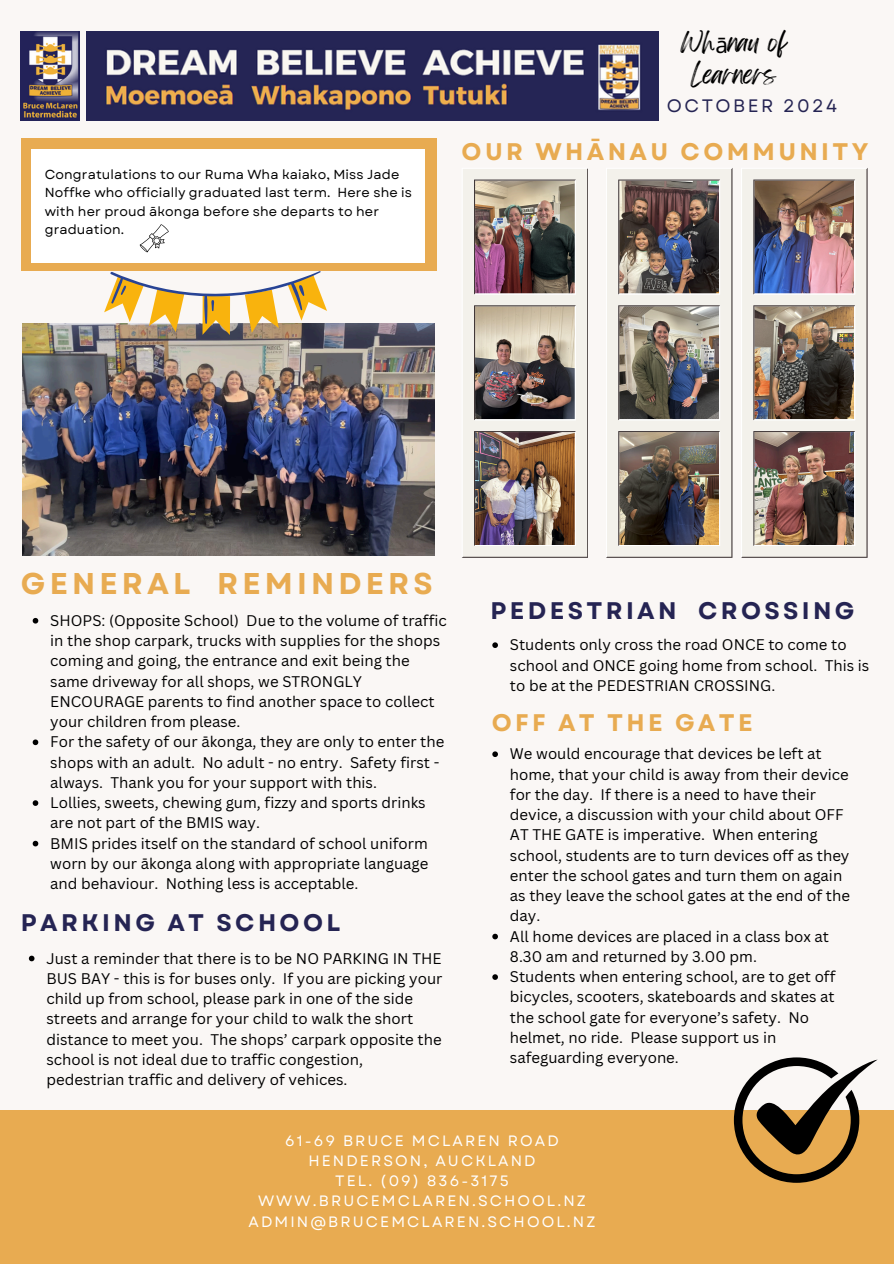
<style>
.page{position:relative;width:894px;height:1264px;background:#fff}
.page>*{position:absolute;margin:0;border:0;box-sizing:border-box;transform-origin:0 0}
.t1{font:700 30px "Garet";letter-spacing:.14em;color:#e8ab51}
.t2{font:700 24px "Garet";letter-spacing:.14em;color:#252453}
.t3{font:700 24px "Garet";letter-spacing:.14em;color:#e8ab51}
.t4{font:22.5px/31.5px "Feeling Passionate";color:#000;text-align:center}
.t5{font:18px "Garet";letter-spacing:.14em;color:#252453}
.t6{font:15px/20.2px "Canva Sans";color:#000}
.t7{font:15px/20.2px "Garet";letter-spacing:.14em;color:#fff;text-align:center}
.t8{font:13.05px/18.5px "Garet";letter-spacing:.01em;color:#000}
.s1{font-family:"Noto Sans"}
</style>
<div class="page">
<div style="left:0;top:0;width:893px;height:1263px;background:#faf7f5"></div>
<div style="left:0;top:1109px;width:893px;height:154px;background:#e8ab51"></div>
<img style="left:86px;top:31px;width:572px;height:89px">
<img style="left:21px;top:31px;width:58px;height:89px">
<svg style="left:733px;top:1057px;width:144px;height:125px"></svg>
<div style="left:21px;top:139px;width:415px;height:132px;background:#e8ab51"></div>
<div style="left:32px;top:149px;width:393px;height:114px;background:#fff"></div>
<img style="left:23px;top:324px;width:411px;height:231px">
<img style="left:462px;top:168px;width:126px;height:390px">
<img style="left:606px;top:168px;width:126px;height:390px">
<img style="left:741px;top:169px;width:126px;height:389px">
<svg style="left:139px;top:224px;width:30px;height:28px"></svg>
<svg style="left:104px;top:271px;width:223px;height:64px"></svg>
<svg style="left:33px;top:618px;width:5px;height:5px"></svg>
<svg style="left:33px;top:739px;width:5px;height:6px"></svg>
<svg style="left:33px;top:800px;width:5px;height:6px"></svg>
<svg style="left:33px;top:840px;width:5px;height:6px"></svg>
<svg style="left:492px;top:642px;width:6px;height:6px"></svg>
<svg style="left:29px;top:955px;width:5px;height:6px"></svg>
<svg style="left:492px;top:751px;width:6px;height:6px"></svg>
<svg style="left:492px;top:933px;width:6px;height:6px"></svg>
<svg style="left:492px;top:974px;width:6px;height:5px"></svg>
<p class="t4" style="left:680px;top:28px;width:107px">Wh<span class="s1">ā</span>nau of<br>Learners</p>
<p class="t5" style="left:666px;top:93px;width:172px">OCTOBER 2024</p>
<p class="t8" style="left:45px;top:165px;width:369px">Congratulations to our Ruma Wha kaiako, Miss Jade Noffke who officially graduated last term. Here she is with her proud ākonga before she departs to her graduation.</p>
<h2 class="t3" style="left:461px;top:134px;width:408px">OUR WHĀNAU COMMUNITY</h2>
<h2 class="t1" style="left:21px;top:562px;width:413px">GENERAL REMINDERS</h2>
<p class="t6" style="left:50px;top:610px;width:398px">SHOPS: (Opposite School) Due to the volume of traffic in the shop carpark, trucks with supplies for the shops coming and going, the entrance and exit being the same driveway for all shops, we STRONGLY ENCOURAGE parents to find another space to collect your children from please.</p>
<p class="t6" style="left:50px;top:731px;width:395px">For the safety of our ākonga, they are only to enter the shops with an adult. No adult - no entry. Safety first - always. Thank you for your support with this.</p>
<h1 class="t6" style="left:50px;top:792px;width:377px">Lollies, sweets, chewing gum, fizzy and sports drinks are not part of the BMIS way.</h1>
<h2 class="t6" style="left:50px;top:832px;width:379px;text-align:justify">BMIS prides itself on the standard of school uniform worn by our ākonga along with appropriate language and behaviour. Nothing less is acceptable.</h2>
<p class="t2" style="left:21px;top:905px;width:320px">PARKING AT SCHOOL</p>
<p class="t6" style="left:46px;top:947px;width:397px">Just a reminder that there is to be NO PARKING IN THE BUS BAY - this is for buses only. If you are picking your child up from school, please park in one of the side streets and arrange for your child to walk the short distance to meet you. The shops’ carpark opposite the school is not ideal due to traffic congestion, pedestrian traffic and delivery of vehices.</p>
<p class="t2" style="left:490px;top:593px;width:365px">PEDESTRIAN CROSSING</p>
<p class="t6" style="left:510px;top:634px;width:361px">Students only cross the road ONCE to come to school and ONCE going home from school. This is to be at the PEDESTRIAN CROSSING.</p>
<p class="t3" style="left:491px;top:705px;width:262px">OFF AT THE GATE</p>
<p class="t6" style="left:510px;top:743px;width:341px">We would encourage that devices be left at home, that your child is away from their device for the day. If there is a need to have their device, a discussion with your child about OFF AT THE GATE is imperative. When entering school, students are to turn devices off as they enter the school gates and turn them on again as they leave the school gates at the end of the day.</p>
<p class="t6" style="left:510px;top:925px;width:320px">All home devices are placed in a class box at<br>8.30 am and returned by 3.00 pm.</p>
<p class="t6" style="left:510px;top:966px;width:327px">Students when entering school, are to get off bicycles, scooters, skateboards and skates at the school gate for everyone’s safety. No helmet, no ride. Please support us in safeguarding everyone.</p>
<p class="t7" style="left:248px;top:1130px;width:348px">61-69 BRUCE MCLAREN ROAD<br>HENDERSON, AUCKLAND<br>TEL. (09) 836-3175<br>WWW.BRUCEMCLAREN.SCHOOL.NZ<br>ADMIN@BRUCEMCLAREN.SCHOOL.NZ</p>
</div>
